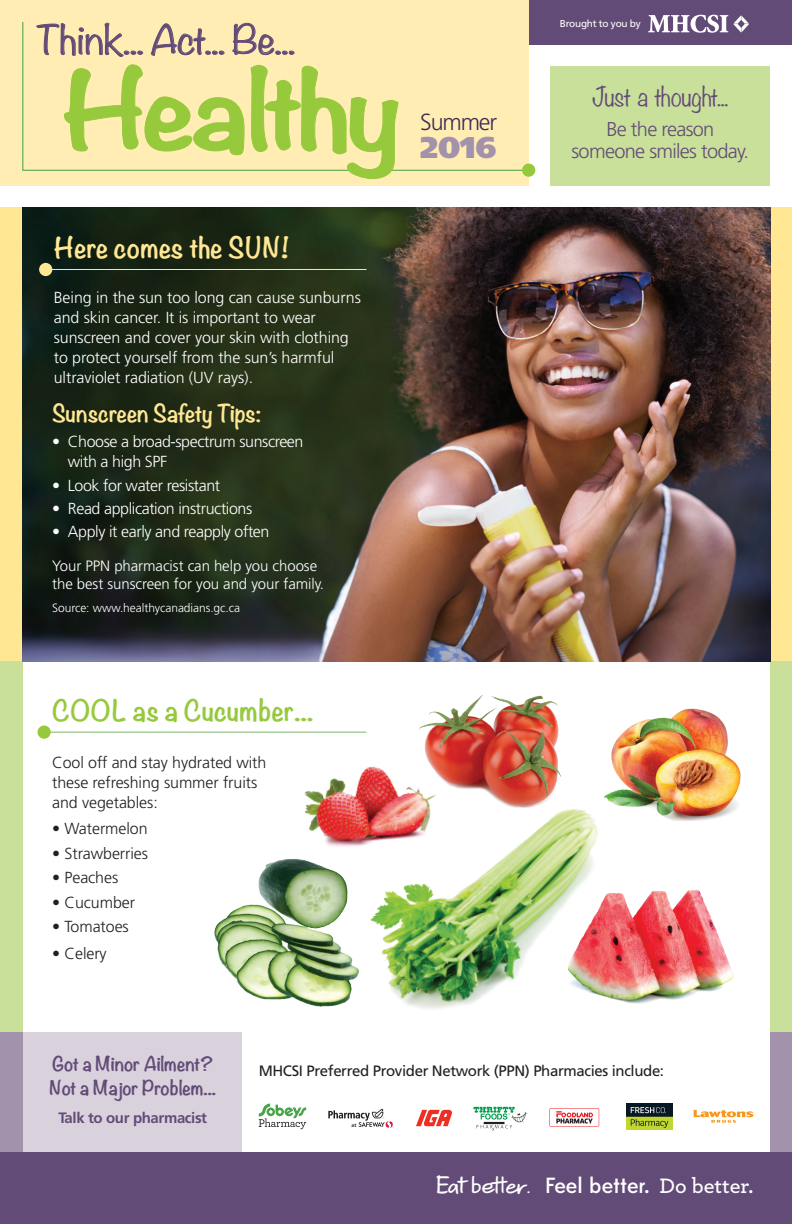
<style>
.page{position:relative;width:792px;height:1224px;background:#fff}
.page>*{position:absolute;margin:0;border:0;box-sizing:border-box;transform-origin:0 0}
.t1{font:700 97.6px "Noteworthy";letter-spacing:-.055em;color:#96c93c;scale:1.15 1}
.t2{font:300 35.4px "Noteworthy";color:#634b77;scale:1.15 1}
.t3{font:900 30px "Frutiger";color:#a392ac}
.t4{font:700 26px "Noteworthy";color:#96c93c}
.t5{font:700 26px "Noteworthy";color:#ffe794}
.t6{font:300 24px "Noteworthy";letter-spacing:-.01em;color:#634b77}
.t7{font:300 23.2px "Frutiger";letter-spacing:-.05em;color:#3e2954}
.t8{font:700 22px "Noteworthy";letter-spacing:-.01em;color:#ffe794}
.t9{font:500 21.9px "Edmondsans";color:#fff}
.t10{font:300 20px/22px "Frutiger";letter-spacing:-.035em;color:#634b77;text-align:center}
.t11{font:700 18px/24px "Noteworthy";letter-spacing:-.01em;color:#634b77}
.t12{font:300 16px/20px "Frutiger";letter-spacing:-.005em;color:#fff}
.t13{font:300 16px/20px "Frutiger";letter-spacing:-.005em;color:#231f20}
.t14{font:300 16px/20px "Frutiger";letter-spacing:-.025em;color:#fff}
.t15{font:300 15px/18px "Frutiger";letter-spacing:-.005em;color:#fff}
.t16{font:15px "Frutiger";letter-spacing:-.025em;color:#231f20}
.t17{font:700 15px "Frutiger";letter-spacing:-.025em;color:#634b77}
.t18{font:300 12px "Frutiger";letter-spacing:-.005em;color:#fff}
.t19{font:10px "Frutiger";letter-spacing:-.025em;color:#fff}
.t20{font:700 5.2px "Frutiger";color:#231f20}
.s1{font-family:"Sobeys Merchant Script";font-weight:400;font-size:27px}
.s2{font-family:"Archer";font-weight:600}
</style>
<div class="page">
<div style="left:529px;top:0;width:263px;height:45px;background:#634b77"></div>
<svg style="left:648px;top:15px;width:101px;height:18px"></svg>
<div style="left:550px;top:67px;width:220px;height:119px;background:#c8e09a"></div>
<hr style="left:44px;top:732px;width:322px;height:1px;background:#78b56d">
<div style="left:38px;top:726px;width:13px;height:13px;background:#96c93c;border-radius:50%"></div>
<div style="left:0;top:1152px;width:792px;height:72px;background:#634b77"></div>
<div style="left:22px;top:1033px;width:220px;height:119px;background:#d9d2dd"></div>
<img style="left:419px;top:695px;width:142px;height:103px">
<img style="left:370px;top:798px;width:228px;height:211px">
<img style="left:214px;top:858px;width:145px;height:149px">
<img style="left:304px;top:754px;width:140px;height:99px">
<img style="left:604px;top:708px;width:137px;height:113px">
<img style="left:568px;top:883px;width:166px;height:125px">
<div style="left:0;top:207px;width:22px;height:455px;background:#ffe794"></div>
<div style="left:0;top:662px;width:22px;height:371px;background:#c8e09a"></div>
<div style="left:770px;top:207px;width:22px;height:455px;background:#ffe794"></div>
<div style="left:770px;top:662px;width:22px;height:371px;background:#c8e09a"></div>
<div style="left:770px;top:1033px;width:22px;height:119px;background:#a392ac"></div>
<div style="left:0;top:1033px;width:22px;height:119px;background:#a392ac"></div>
<div style="left:0;top:0;width:529px;height:186px;background:#ffedb3"></div>
<svg style="left:22px;top:22px;width:508px;height:149px"></svg>
<svg style="left:36px;top:23px;width:107px;height:34px"></svg>
<svg style="left:151px;top:23px;width:73px;height:34px"></svg>
<svg style="left:232px;top:23px;width:63px;height:32px"></svg>
<svg style="left:64px;top:64px;width:181px;height:91px"></svg>
<svg style="left:251px;top:65px;width:148px;height:114px"></svg>
<div style="left:522px;top:164px;width:13px;height:13px;background:#96c93c;border-radius:50%"></div>
<img style="left:22px;top:207px;width:748px;height:455px">
<hr style="left:46px;top:269px;width:320px;height:1px;background:#ffe794">
<div style="left:39px;top:263px;width:13px;height:13px;background:#ffe794;border-radius:50%"></div>
<svg style="left:259px;top:1104px;width:47px;height:25px"></svg>
<svg style="left:328px;top:1109px;width:66px;height:19px"></svg>
<svg style="left:473px;top:1107px;width:54px;height:24px"></svg>
<svg style="left:549px;top:1108px;width:50px;height:19px"></svg>
<svg style="left:626px;top:1103px;width:46px;height:27px"></svg>
<svg style="left:694px;top:1110px;width:59px;height:13px"></svg>
<svg style="left:416px;top:1110px;width:36px;height:16px"></svg>
<h2 class="t2" style="left:36px;top:9px;width:227px">Think... Act... Be...</h2>
<h1 class="t1" style="left:61px;top:24px;width:299px">Healthy</h1>
<h3 class="t5" style="left:54px;top:224px;width:237px">Here comes the SUN!</h3>
<p class="t12" style="left:54px;top:288px;width:309px">Being in the sun too long can cause sunburns and skin cancer. It is important to wear sunscreen and cover your skin with clothing to protect yourself from the sun’s harmful ultraviolet radiation (UV rays).</p>
<h3 class="t8" style="left:52px;top:394px;width:211px">Sunscreen Safety Tips:</h3>
<p class="t14" style="left:68px;top:432px;width:237px;text-indent:-16px">• Choose a broad-spectrum sunscreen with a high SPF</p>
<p class="t14" style="left:52px;top:475px;width:169px">• Look for water resistant</p>
<p class="t14" style="left:52px;top:498px;width:202px">• Read application instructions</p>
<p class="t14" style="left:52px;top:522px;width:219px">• Apply it early and reapply often</p>
<p class="t15" style="left:52px;top:557px;width:273px">Your PPN pharmacist can help you choose the best sunscreen for you and your family.</p>
<p class="t18" style="left:52px;top:601px;width:189px">Source: www.healthycanadians.gc.ca</p>
<h3 class="t7" style="left:420px;top:109px;width:78px">Summer</h3>
<h3 class="t3" style="left:420px;top:129px;width:78px">2016</h3>
<h3 class="t4" style="left:52px;top:688px;width:263px">COOL as a Cucumber...</h3>
<p class="t13" style="left:52px;top:753px;width:216px">Cool off and stay hydrated with these refreshing summer fruits and vegetables:</p>
<p class="t13" style="left:52px;top:819px;width:97px">• Watermelon</p>
<p class="t13" style="left:52px;top:843px;width:97px">• Strawberries</p>
<p class="t13" style="left:52px;top:868px;width:68px">• Peaches</p>
<p class="t13" style="left:52px;top:892px;width:84px">• Cucumber</p>
<p class="t13" style="left:52px;top:917px;width:78px">• Tomatoes</p>
<p class="t13" style="left:52px;top:943px;width:56px">• Celery</p>
<p class="t19" style="left:560px;top:18px;width:82px">Brought to you by</p>
<h3 class="t6" style="left:592px;top:76px;width:138px">Just a thought...</h3>
<p class="t10" style="left:572px;top:118px;width:179px">Be the reason someone smiles today.</p>
<p class="t11" style="left:49px;top:1052px;width:168px">Got a Minor Ailment?<br>Not a Major Problem...</p>
<p class="t17" style="left:58px;top:1109px;width:150px">Talk to our pharmacist</p>
<p class="t20" style="left:352px;top:1122px;width:6px">at</p>
<p class="t16" style="left:259px;top:1062px;width:407px">MHCSI Preferred Provider Network (PPN) Pharmacies include:</p>
<h3 class="t9" style="left:436px;top:1172px;width:319px"><span class="s1">Eat better.</span> Feel better. <span class="s2">Do better.</span></h3>
</div>
